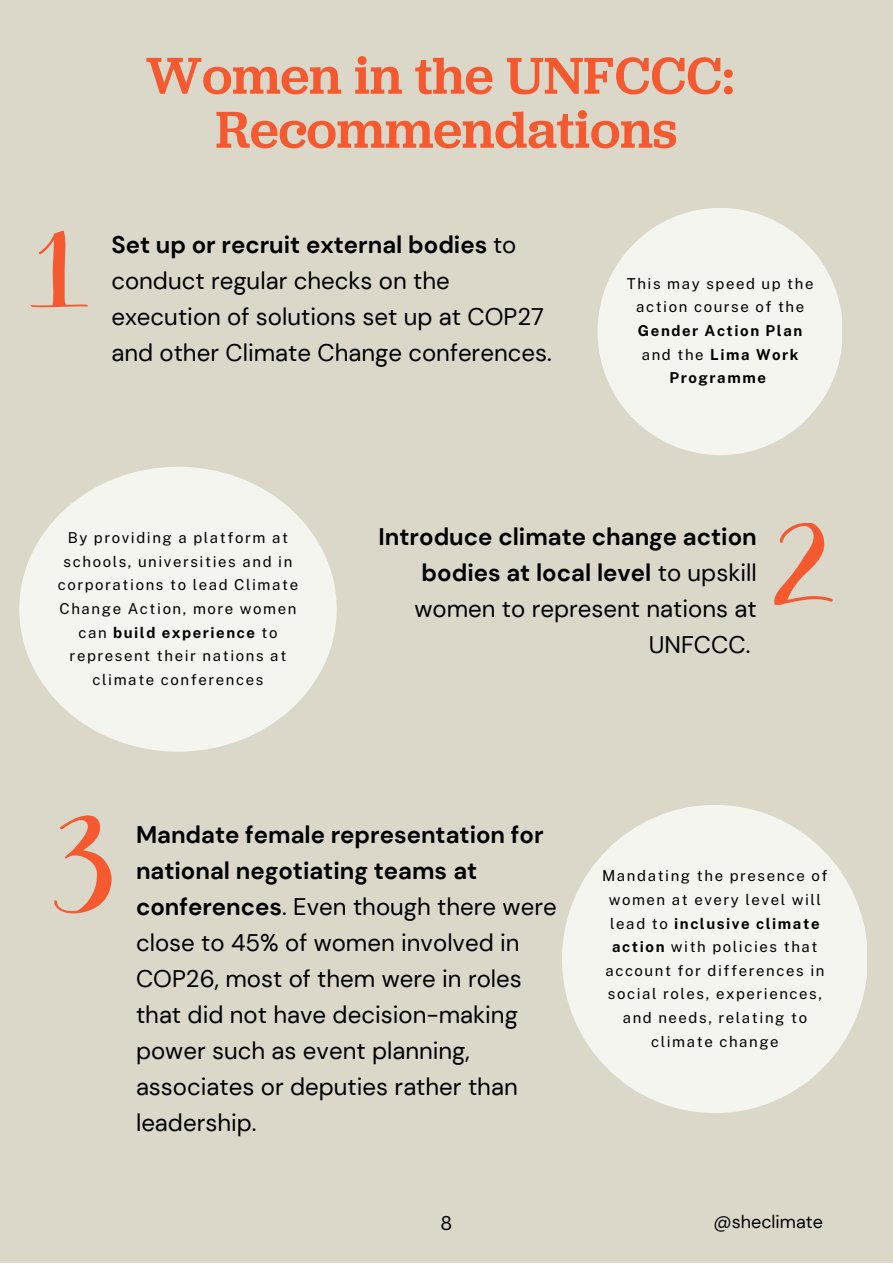
<style>
.page{position:relative;width:893px;height:1264px;background:#fff}
.page>*{position:absolute;margin:0;border:0;box-sizing:border-box;transform-origin:0 0}
.t1{font:500 54px/54px "Jubilat";color:#f4592f;text-align:center}
.t2{font:24px/36px "DM Sans";color:#000}
.t3{font:700 24px/36px "DM Sans";color:#000;text-align:right}
.t4{font:19.5px "Canva Sans";color:#000}
.t5{font:18px "DM Sans";color:#000}
.t6{font:15px/23.5px "Public Sans";letter-spacing:.105em;color:#000;text-align:center}
.t7{font:700 15px/23.5px "Public Sans";letter-spacing:.105em;color:#000;text-align:center}
.s1{font-weight:700}
.s2{font-weight:400}
</style>
<div class="page">
<div style="left:0;top:0;width:892px;height:1262px;background:#dbd8ca"></div>
<svg style="left:31px;top:231px;width:57px;height:76px"></svg>
<svg style="left:774px;top:523px;width:58px;height:82px"></svg>
<svg style="left:54px;top:815px;width:58px;height:98px"></svg>
<div style="left:597px;top:208px;width:244px;height:247px;background:#f5f5ef;border-radius:50%"></div>
<div style="left:562px;top:805px;width:304px;height:308px;background:#f5f5ef;border-radius:50%"></div>
<div style="left:19px;top:466px;width:317px;height:285px;background:#f5f5ef;border-radius:50%"></div>
<h1 class="t1" style="left:146px;top:50px;width:590px">Women in the UNFCCC:<br>Recommendations</h1>
<p class="t2" style="left:111px;top:227px;width:442px"><span class="s1">Set up or recruit external bodies</span> to conduct regular checks on the execution of solutions set up at COP27 and other Climate Change conferences.</p>
<p class="t6" style="left:627px;top:272px;width:188px">This may speed up the action course of the</p>
<p class="t7" style="left:638px;top:319px;width:166px">Gender Action Plan <span class="s2">and the</span> Lima Work<br>Programme</p>
<p class="t6" style="left:58px;top:526px;width:242px">By providing a platform at schools, universities and in corporations to lead Climate<br>Change Action, more women can <span class="s1">build experience</span> to represent their nations at climate conferences</p>
<p class="t3" style="left:378px;top:519px;width:379px">Introduce climate change action bodies at local level <span class="s2">to upskill women to represent nations at<br>UNFCCC.</span></p>
<p class="t2" style="left:136px;top:816px;width:422px"><span class="s1">Mandate female representation for national negotiating teams at conferences</span>. Even though there were close to 45% of women involved in<br>COP26, most of them were in roles that did not have decision-making power such as event planning, associates or deputies rather than leadership.</p>
<p class="t6" style="left:602px;top:864px;width:227px">Mandating the presence of women at every level will lead to <span class="s1">inclusive climate action</span> with policies that account for differences in social roles, experiences, and needs, relating to climate change</p>
<p class="t4" style="left:440px;top:1208px;width:13px">8</p>
<p class="t5" style="left:713px;top:1210px;width:111px">@sheclimate</p>
</div>
